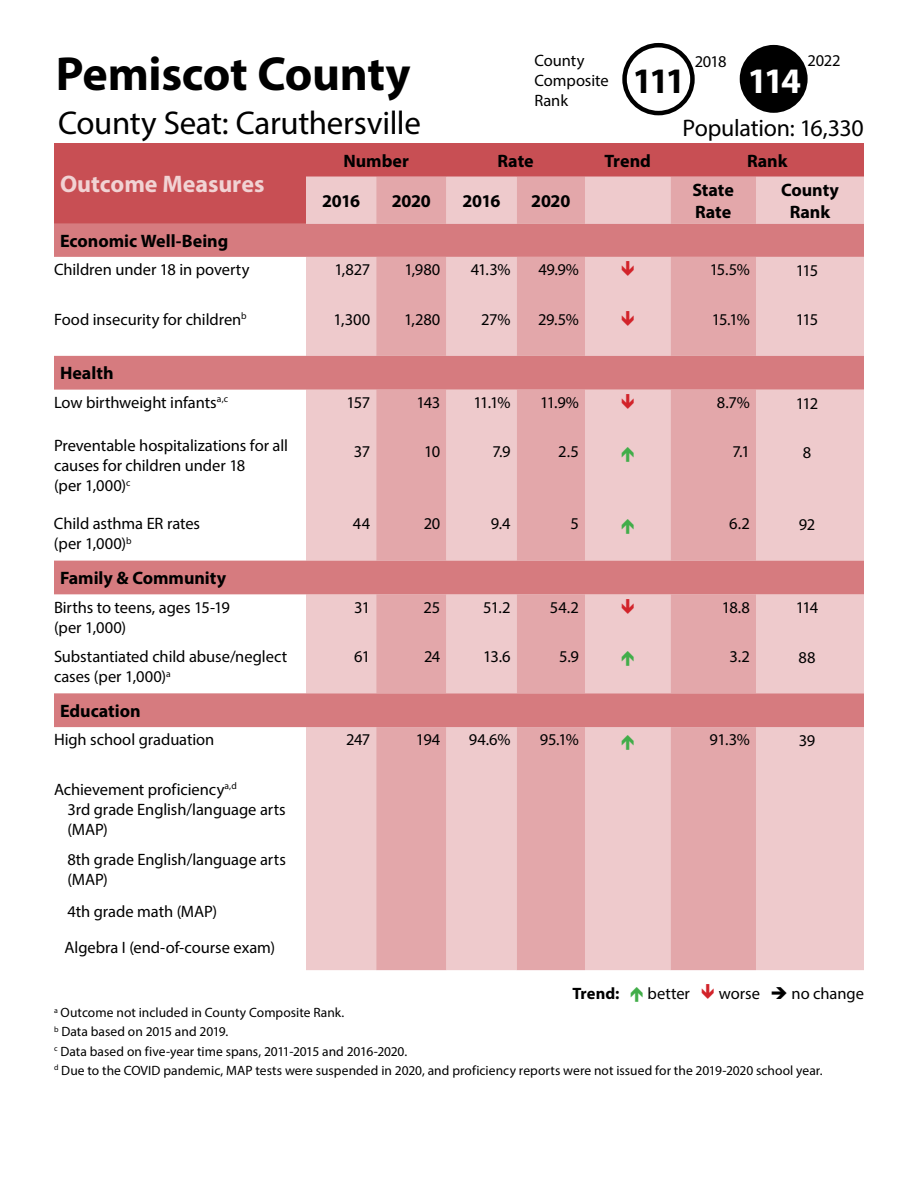
<style>
.page{position:relative;width:918px;height:1188px;background:#fff}
.page>*{position:absolute;margin:0;border:0;box-sizing:border-box;transform-origin:0 0}
.t1{font:700 48px "Myriad Pro";letter-spacing:-.01em;color:#000}
.t2{font:700 36px "Myriad Pro";color:#fff}
.t3{font:700 36px "Myriad Pro";color:#000}
.t4{font:33px "Myriad Pro";letter-spacing:-.01em;color:#000}
.t5{font:24px "Myriad Pro";letter-spacing:-.015em;color:#000}
.t6{font:700 24px "Myriad Pro";color:#f1d3d4}
.t7{font:700 18px/21.6px "Myriad Pro";color:#000}
.t8{font:16.5px/19.8px "Myriad Pro";letter-spacing:-.005em;color:#000}
.t9{font:700 16.5px "Myriad Pro";color:#000}
.t10{font:13.5px/19.2px "Myriad Pro";color:#000}
</style>
<div class="page">
<div style="left:54px;top:143px;width:810px;height:81px;background:#c84f54"></div>
<div style="left:306px;top:177px;width:558px;height:793px;background:#eecacc"></div>
<svg style="left:376px;top:177px;width:380px;height:793px;background:#e7b5b8"></svg>
<svg style="left:54px;top:224px;width:810px;height:503px"></svg>
<div style="left:740px;top:45px;width:68px;height:68px;background:#000;border-radius:50%"></div>
<div style="left:622px;top:43px;width:73px;height:72px;border:4px solid #000;border-radius:50%"></div>
<svg style="left:622px;top:261px;width:12px;height:15px"></svg>
<svg style="left:622px;top:311px;width:12px;height:15px"></svg>
<svg style="left:622px;top:394px;width:12px;height:15px"></svg>
<svg style="left:622px;top:446px;width:12px;height:15px"></svg>
<svg style="left:622px;top:518px;width:12px;height:15px"></svg>
<svg style="left:622px;top:599px;width:12px;height:15px"></svg>
<svg style="left:622px;top:651px;width:12px;height:15px"></svg>
<svg style="left:622px;top:734px;width:12px;height:15px"></svg>
<h1 class="t1" style="left:56px;top:42px;width:356px">Pemiscot County</h1>
<h3 class="t4" style="left:58px;top:103px;width:364px">County Seat: Caruthersville</h3>
<p class="t8" style="left:535px;top:51px;width:51px">County</p>
<p class="t8" style="left:695px;top:51px;width:33px">2018</p>
<p class="t8" style="left:535px;top:70px;width:76px">Composite<br>Rank</p>
<h2 class="t3" style="left:633px;top:57px;width:54px">111</h2>
<p class="t8" style="left:808px;top:51px;width:34px">2022</p>
<h2 class="t2" style="left:747px;top:57px;width:55px">114</h2>
<h3 class="t5" style="left:683px;top:113px;width:183px">Population: 16,330</h3>
<h3 class="t6" style="left:60px;top:169px;width:206px">Outcome Measures</h3>
<p class="t7" style="left:343px;top:149px;width:67px">Number</p>
<p class="t7" style="left:498px;top:149px;width:38px">Rate</p>
<p class="t7" style="left:605px;top:149px;width:48px">Trend</p>
<p class="t7" style="left:747px;top:149px;width:42px">Rank</p>
<p class="t7" style="left:322px;top:190px;width:40px">2016</p>
<p class="t7" style="left:392px;top:190px;width:41px">2020</p>
<p class="t7" style="left:462px;top:190px;width:40px">2016</p>
<p class="t7" style="left:531px;top:190px;width:41px">2020</p>
<p class="t7" style="left:693px;top:179px;width:43px">State<br>Rate</p>
<p class="t7" style="left:781px;top:179px;width:59px;text-align:center">County<br>Rank</p>
<p class="t7" style="left:60px;top:229px;width:170px">Economic Well-Being</p>
<p class="t8" style="left:54px;top:260px;width:197px">Children under 18 in poverty</p>
<p class="t8" style="left:334px;top:260px;width:37px">1,827</p>
<p class="t8" style="left:404px;top:260px;width:37px">1,980</p>
<p class="t8" style="left:471px;top:260px;width:41px">41.3%</p>
<p class="t8" style="left:538px;top:260px;width:42px">49.9%</p>
<p class="t8" style="left:710px;top:260px;width:42px">15.5%</p>
<p class="t8" style="left:796px;top:260px;width:24px">115</p>
<p class="t8" style="left:54px;top:309px;width:194px">Food insecurity for children<sup>b</sup></p>
<p class="t8" style="left:334px;top:309px;width:38px">1,300</p>
<p class="t8" style="left:404px;top:309px;width:38px">1,280</p>
<p class="t8" style="left:481px;top:309px;width:31px">27%</p>
<p class="t8" style="left:538px;top:309px;width:42px">29.5%</p>
<p class="t8" style="left:712px;top:309px;width:40px">15.1%</p>
<p class="t8" style="left:796px;top:310px;width:24px">115</p>
<p class="t7" style="left:60px;top:362px;width:55px">Health</p>
<p class="t8" style="left:54px;top:392px;width:176px">Low birthweight infants<sup>a,c</sup></p>
<p class="t8" style="left:346px;top:392px;width:25px">157</p>
<p class="t8" style="left:416px;top:392px;width:25px">143</p>
<p class="t8" style="left:474px;top:392px;width:39px">11.1%</p>
<p class="t8" style="left:540px;top:392px;width:40px">11.9%</p>
<p class="t8" style="left:717px;top:392px;width:35px">8.7%</p>
<p class="t8" style="left:796px;top:393px;width:24px">112</p>
<p class="t8" style="left:54px;top:436px;width:236px">Preventable hospitalizations for all causes for children under 18<br>(per 1,000)<sup>c</sup></p>
<p class="t8" style="left:354px;top:442px;width:18px">37</p>
<p class="t8" style="left:424px;top:442px;width:18px">10</p>
<p class="t8" style="left:492px;top:442px;width:20px">7.9</p>
<p class="t8" style="left:558px;top:442px;width:22px">2.5</p>
<p class="t8" style="left:732px;top:442px;width:19px">7.1</p>
<p class="t8" style="left:803px;top:443px;width:10px">8</p>
<p class="t8" style="left:54px;top:514px;width:148px">Child asthma ER rates (per 1,000)<sup>b</sup></p>
<p class="t8" style="left:353px;top:514px;width:19px">44</p>
<p class="t8" style="left:424px;top:514px;width:18px">20</p>
<p class="t8" style="left:491px;top:514px;width:21px">9.4</p>
<p class="t8" style="left:571px;top:514px;width:10px">5</p>
<p class="t8" style="left:729px;top:514px;width:22px">6.2</p>
<p class="t8" style="left:799px;top:515px;width:18px">92</p>
<p class="t7" style="left:60px;top:567px;width:168px">Family &amp; Community</p>
<p class="t8" style="left:54px;top:597px;width:177px">Births to teens, ages 15-19 (per 1,000)</p>
<p class="t8" style="left:354px;top:597px;width:17px">31</p>
<p class="t8" style="left:424px;top:597px;width:18px">25</p>
<p class="t8" style="left:483px;top:597px;width:29px">51.2</p>
<p class="t8" style="left:550px;top:597px;width:31px">54.2</p>
<p class="t8" style="left:722px;top:597px;width:30px">18.8</p>
<p class="t8" style="left:796px;top:598px;width:24px">114</p>
<p class="t8" style="left:54px;top:647px;width:235px">Substantiated child abuse/neglect cases (per 1,000)<sup>a</sup></p>
<p class="t8" style="left:354px;top:647px;width:17px">61</p>
<p class="t8" style="left:424px;top:647px;width:18px">24</p>
<p class="t8" style="left:483px;top:647px;width:29px">13.6</p>
<p class="t8" style="left:559px;top:647px;width:21px">5.9</p>
<p class="t8" style="left:730px;top:647px;width:22px">3.2</p>
<p class="t8" style="left:798px;top:647px;width:18px">88</p>
<p class="t7" style="left:60px;top:700px;width:82px">Education</p>
<p class="t8" style="left:54px;top:730px;width:162px">High school graduation</p>
<p class="t8" style="left:346px;top:730px;width:26px">247</p>
<p class="t8" style="left:416px;top:730px;width:26px">194</p>
<p class="t8" style="left:469px;top:730px;width:43px">94.6%</p>
<p class="t8" style="left:540px;top:730px;width:41px">95.1%</p>
<p class="t8" style="left:710px;top:730px;width:42px">91.3%</p>
<p class="t8" style="left:799px;top:731px;width:18px">39</p>
<p class="t8" style="left:68px;top:779px;width:220px;text-indent:-14px">Achievement proficiency<sup>a,d<br></sup>3rd grade English/language arts (MAP)</p>
<p class="t8" style="left:68px;top:849px;width:220px">8th grade English/language arts (MAP)</p>
<p class="t8" style="left:64px;top:893px;width:212px;line-height:36px">4th grade math (MAP)<br>Algebra I (end-of-course exam)</p>
<p class="t9" style="left:572px;top:983px;width:48px">Trend:</p>
<p class="t8" style="left:648px;top:983px;width:44px">better</p>
<p class="t8" style="left:719px;top:983px;width:147px">worse ➔ no change</p>
<p class="t10" style="left:54px;top:1003px;width:770px"><sup>a</sup> Outcome not included in County Composite Rank.<br><sup>b</sup> Data based on 2015 and 2019.<br><sup>c</sup> Data based on five-year time spans, 2011-2015 and 2016-2020.<br><sup>d</sup> Due to the COVID pandemic, MAP tests were suspended in 2020, and proficiency reports were not issued for the 2019-2020 school year.</p>
</div>
